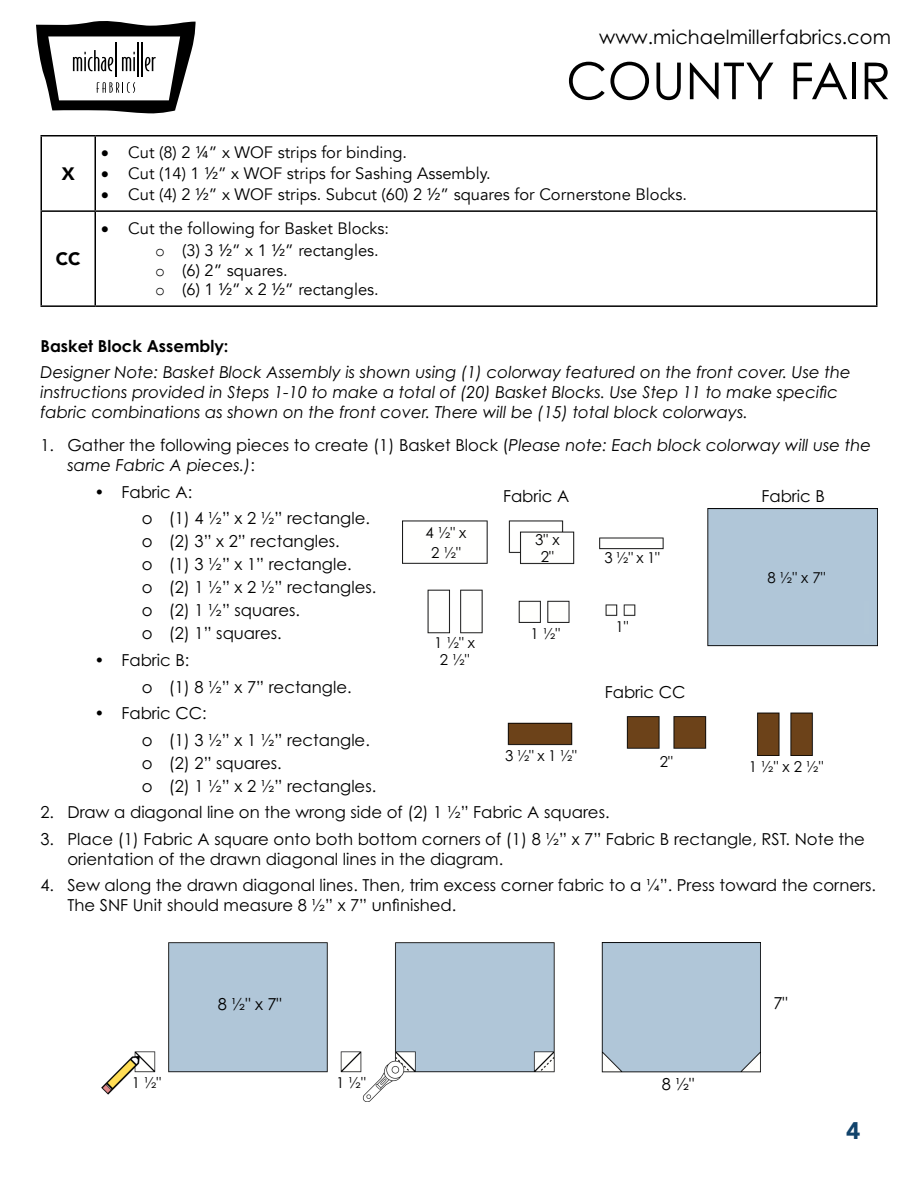
<style>
.page{position:relative;width:918px;height:1188px;background:#fff}
.page>*{position:absolute;margin:0;border:0;box-sizing:border-box;transform-origin:0 0}
.t1{font:51px "Century Gothic Pro";color:#000}
.t2{font:900 24px "Avenir";color:#11436b}
.t3{font:19.5px "Century Gothic Pro";color:#000}
.t4{font:900 18px "Avenir";color:#000}
.t5{font:16.5px/23.1px "Century Gothic Pro";color:#000}
.t6{font:italic 16.5px/19.8px "Century Gothic Pro";color:#000}
.t7{font:16.5px/22.8px "Avenir";color:#000}
.t8{font:700 16.5px "Century Gothic Pro";color:#000}
.t9{font:15px/16.5px "Century Gothic Pro";color:#000;text-align:center}
.s1{font-family:"Courier New"}
.s2{font-style:normal}
</style>
<div class="page">
<svg style="left:36px;top:21px;width:160px;height:93px"></svg>
<hr style="left:40px;top:135px;width:55px;height:1px;background:#000">
<hr style="left:40px;top:136px;width:2px;height:74px;background:#000">
<hr style="left:40px;top:210px;width:55px;height:2px;background:#000">
<hr style="left:40px;top:212px;width:2px;height:93px;background:#000">
<hr style="left:40px;top:305px;width:55px;height:2px;background:#000">
<hr style="left:95px;top:135px;width:783px;height:1px;background:#000">
<hr style="left:94px;top:136px;width:2px;height:74px;background:#000">
<hr style="left:876px;top:136px;width:2px;height:74px;background:#000">
<hr style="left:95px;top:210px;width:783px;height:2px;background:#000">
<hr style="left:94px;top:212px;width:2px;height:93px;background:#000">
<hr style="left:876px;top:212px;width:2px;height:93px;background:#000">
<hr style="left:95px;top:305px;width:783px;height:2px;background:#000">
<img style="left:403px;top:508px;width:475px;height:248px">
<img style="left:102px;top:942px;width:658px;height:159px">
<p class="t3" style="left:599px;top:25px;width:293px">www.michaelmillerfabrics.com</p>
<p class="t4" style="left:62px;top:158px;width:14px">X</p>
<p class="t4" style="left:56px;top:244px;width:26px">CC</p>
<h1 class="t1" style="left:566px;top:50px;width:326px">COUNTY FAIR</h1>
<p class="t7" style="left:101px;top:141px;width:307px">• Cut (8) 2 ¼” x WOF strips for binding.</p>
<p class="t7" style="left:101px;top:163px;width:391px">• Cut (14) 1 ½” x WOF strips for Sashing Assembly.</p>
<p class="t7" style="left:101px;top:184px;width:587px">• Cut (4) 2 ½” x WOF strips. Subcut (60) 2 ½” squares for Cornerstone Blocks.</p>
<p class="t7" style="left:155px;top:217px;width:235px;text-indent:-54px">• Cut the following for Basket Blocks: <span class="s1">o</span> (3) 3 ½” x 1 ½” rectangles.</p>
<p class="t7" style="left:155px;top:261px;width:225px;line-height:19.5px"><span class="s1">o</span> (6) 2” squares.<br><span class="s1">o</span> (6) 1 ½” x 2 ½” rectangles.</p>
<p class="t8" style="left:40px;top:336px;width:190px">Basket Block Assembly:</p>
<p class="t6" style="left:40px;top:362px;width:812px">Designer Note: Basket Block Assembly is shown using (1) colorway featured on the front cover. Use the instructions provided in Steps 1-10 to make a total of (20) Basket Blocks. Use Step 11 to make specific fabric combinations as shown on the front cover. There will be (15) total block colorways.</p>
<p class="t6" style="left:67px;top:435px;width:805px;text-indent:-27px"><span class="s2">1. Gather the following pieces to create (1) Basket Block (</span>Please note: Each block colorway will use the same Fabric A pieces.)<span class="s2">:</span></p>
<p class="t5" style="left:142px;top:478px;width:230px;line-height:26.5px;text-indent:-47px">• Fabric A:<br>o (1) 4 ½” x 2 ½” rectangle.</p>
<p class="t5" style="left:142px;top:530px;width:236px">o (2) 3” x 2” rectangles.<br>o (1) 3 ½” x 1” rectangle.<br>o (2) 1 ½” x 2 ½” rectangles. o (2) 1 ½” squares.<br>o (2) 1” squares.</p>
<p class="t5" style="left:142px;top:647px;width:211px;line-height:26.5px;text-indent:-47px">• Fabric B:<br>o (1) 8 ½” x 7” rectangle.</p>
<p class="t5" style="left:142px;top:700px;width:230px;line-height:26.5px;text-indent:-47px">• Fabric CC:<br>o (1) 3 ½” x 1 ½” rectangle.</p>
<p class="t5" style="left:142px;top:751px;width:236px">o (2) 2” squares.<br>o (2) 1 ½” x 2 ½” rectangles.</p>
<p class="t5" style="left:40px;top:801px;width:571px">2. Draw a diagonal line on the wrong side of (2) 1 ½” Fabric A squares.</p>
<p class="t5" style="left:67px;top:829px;width:799px;line-height:19.8px;text-indent:-27px">3. Place (1) Fabric A square onto both bottom corners of (1) 8 ½” x 7” Fabric B rectangle, RST. Note the orientation of the drawn diagonal lines in the diagram.</p>
<p class="t5" style="left:67px;top:875px;width:810px;line-height:19.8px;text-indent:-27px">4. Sew along the drawn diagonal lines. Then, trim excess corner fabric to a ¼”. Press toward the corners.<br>The SNF Unit should measure 8 ½” x 7” unfinished.</p>
<p class="t5" style="left:503px;top:485px;width:68px">Fabric A</p>
<p class="t5" style="left:761px;top:485px;width:65px">Fabric B</p>
<p class="t9" style="left:426px;top:523px;width:42px;line-height:19.5px">4 1/2 " x<br>2 1/2 "</p>
<p class="t9" style="left:535px;top:532px;width:26px">3" x<br>2"</p>
<p class="t9" style="left:604px;top:549px;width:57px">3 1/2" x 1"</p>
<p class="t9" style="left:767px;top:569px;width:60px">8 1/2" x 7"</p>
<p class="t9" style="left:616px;top:618px;width:14px">1"</p>
<p class="t9" style="left:531px;top:625px;width:31px">1 1/2 "</p>
<p class="t9" style="left:434px;top:634px;width:42px">1 1/2 " x<br>2 1/2 "</p>
<p class="t5" style="left:605px;top:680px;width:82px">Fabric CC</p>
<p class="t9" style="left:505px;top:747px;width:73px">3 1/2" x 1 1/2"</p>
<p class="t9" style="left:660px;top:753px;width:14px">2"</p>
<p class="t9" style="left:749px;top:758px;width:76px">1 1/2" x 2 1/2"</p>
<p class="t5" style="left:218px;top:992px;width:65px">8 1/2" x 7"</p>
<p class="t9" style="left:132px;top:1074px;width:31px">1 1/2 "</p>
<p class="t9" style="left:336px;top:1074px;width:31px">1 1/2 "</p>
<p class="t5" style="left:662px;top:1072px;width:34px">8 1/2 "</p>
<p class="t5" style="left:773px;top:991px;width:16px">7"</p>
<h2 class="t2" style="left:846px;top:1110px;width:16px">4</h2>
</div>
